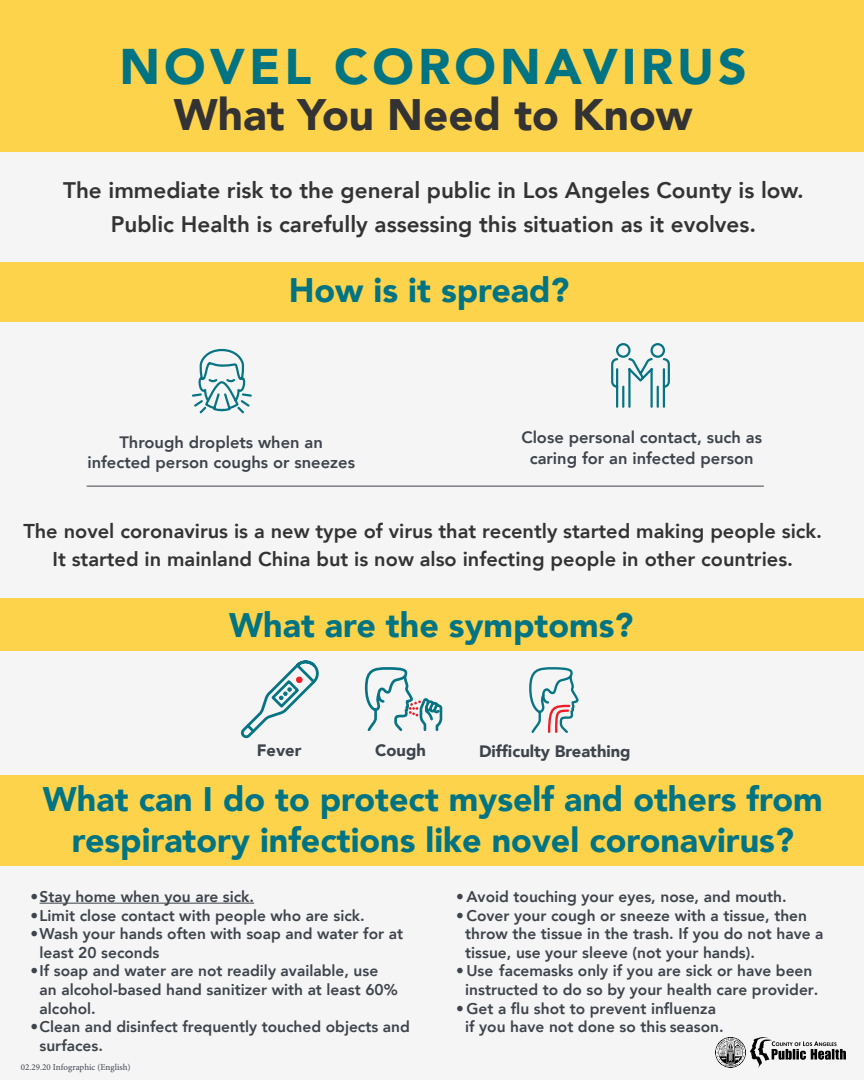
<style>
.page{position:relative;width:864px;height:1080px;background:#fff}
.page>*{position:absolute;margin:0;border:0;box-sizing:border-box;transform-origin:0 0}
.t1{font:900 50px "Avenir";letter-spacing:.08em;color:#007483}
.t2{font:900 44px "Avenir";color:#333}
.t3{font:900 34px/40.8px "Avenir";color:#007483;text-align:center}
.t4{font:800 22.5px/33.4px "Avenir";color:#333;text-align:center}
.t5{font:800 20px/28px "Avenir";color:#333;text-align:center}
.t6{font:800 16.5px/20.4px "Avenir";color:#3e444b;text-align:center}
.t7{font:900 16.5px "Avenir";color:#3e444b}
.t8{font:800 15.5px/18.6px "Avenir";color:#3e444b}
.t9{font:9px "Minion Pro";color:#3f454d}
</style>
<div class="page">
<div style="left:0;top:151px;width:864px;height:929px;background:#f5f5f6"></div>
<div style="left:0;top:263px;width:864px;height:59px;background:#fed34c"></div>
<div style="left:0;top:0;width:864px;height:151px;background:#fed34c"></div>
<div style="left:0;top:775px;width:864px;height:90px;background:#fed34c"></div>
<div style="left:0;top:599px;width:864px;height:52px;background:#fed34c"></div>
<svg style="left:192px;top:349px;width:60px;height:64px"></svg>
<svg style="left:611px;top:343px;width:59px;height:65px"></svg>
<svg style="left:241px;top:660px;width:78px;height:78px"></svg>
<svg style="left:529px;top:667px;width:50px;height:66px"></svg>
<svg style="left:365px;top:667px;width:77px;height:64px"></svg>
<hr style="left:87px;top:486px;width:677px;height:1px;background:#3e444b">
<hr style="left:40px;top:903px;width:214px;height:1px;background:#3e444b">
<img style="left:751px;top:1037px;width:95px;height:31px">
<svg style="left:715px;top:1037px;width:31px;height:31px"></svg>
<p class="t1" style="left:120px;top:23px;width:629px">NOVEL CORONAVIRUS</p>
<p class="t2" style="left:174px;top:77px;width:520px">What You Need to Know</p>
<p class="t4" style="left:63px;top:174px;width:742px">The immediate risk to the general public in Los Angeles County is low.<br>Public Health is carefully assessing this situation as it evolves.</p>
<p class="t3" style="left:289px;top:269px;width:282px">How is it spread?</p>
<p class="t6" style="left:119px;top:432px;width:205px">Through droplets when an</p>
<p class="t6" style="left:87px;top:452px;width:269px">infected person coughs or sneezes</p>
<p class="t6" style="left:521px;top:427px;width:242px">Close personal contact, such as caring for an infected person</p>
<p class="t5" style="left:23px;top:517px;width:800px">The novel coronavirus is a new type of virus that recently started making people sick.<br>It started in mainland China but is now also infecting people in other countries.</p>
<p class="t3" style="left:229px;top:604px;width:406px">What are the symptoms?</p>
<p class="t7" style="left:257px;top:736px;width:46px">Fever</p>
<p class="t7" style="left:375px;top:736px;width:52px">Cough</p>
<p class="t7" style="left:479px;top:737px;width:153px">Difficulty Breathing</p>
<p class="t3" style="left:43px;top:778px;width:781px">What can I do to protect myself and others from respiratory infections like novel coronavirus?</p>
<p class="t8" style="left:31px;top:887px;width:225px">•Stay home when you are sick.</p>
<p class="t8" style="left:31px;top:906px;width:336px">•Limit close contact with people who are sick.</p>
<p class="t8" style="left:40px;top:925px;width:365px;text-indent:-9px">•Wash your hands often with soap and water for at least 20 seconds</p>
<p class="t8" style="left:40px;top:962px;width:360px;text-indent:-9px">•If soap and water are not readily available, use an alcohol-based hand sanitizer with at least 60% alcohol.</p>
<p class="t8" style="left:40px;top:1018px;width:372px;text-indent:-9px">•Clean and disinfect frequently touched objects and surfaces.</p>
<p class="t9" style="left:21px;top:1061px;width:111px">02.29.20 Infographic (English)</p>
<p class="t8" style="left:456px;top:887px;width:332px">• Avoid touching your eyes, nose, and mouth.</p>
<p class="t8" style="left:465px;top:906px;width:360px;text-indent:-9px">• Cover your cough or sneeze with a tissue, then throw the tissue in the trash. If you do not have a tissue, use your sleeve (not your hands).</p>
<p class="t8" style="left:456px;top:962px;width:364px;text-align:center">• Use facemasks only if you are sick or have been instructed to do so by your health care provider.</p>
<p class="t8" style="left:456px;top:999px;width:269px;text-align:center">• Get a flu shot to prevent influenza if you have not done so this season.</p>
</div>
